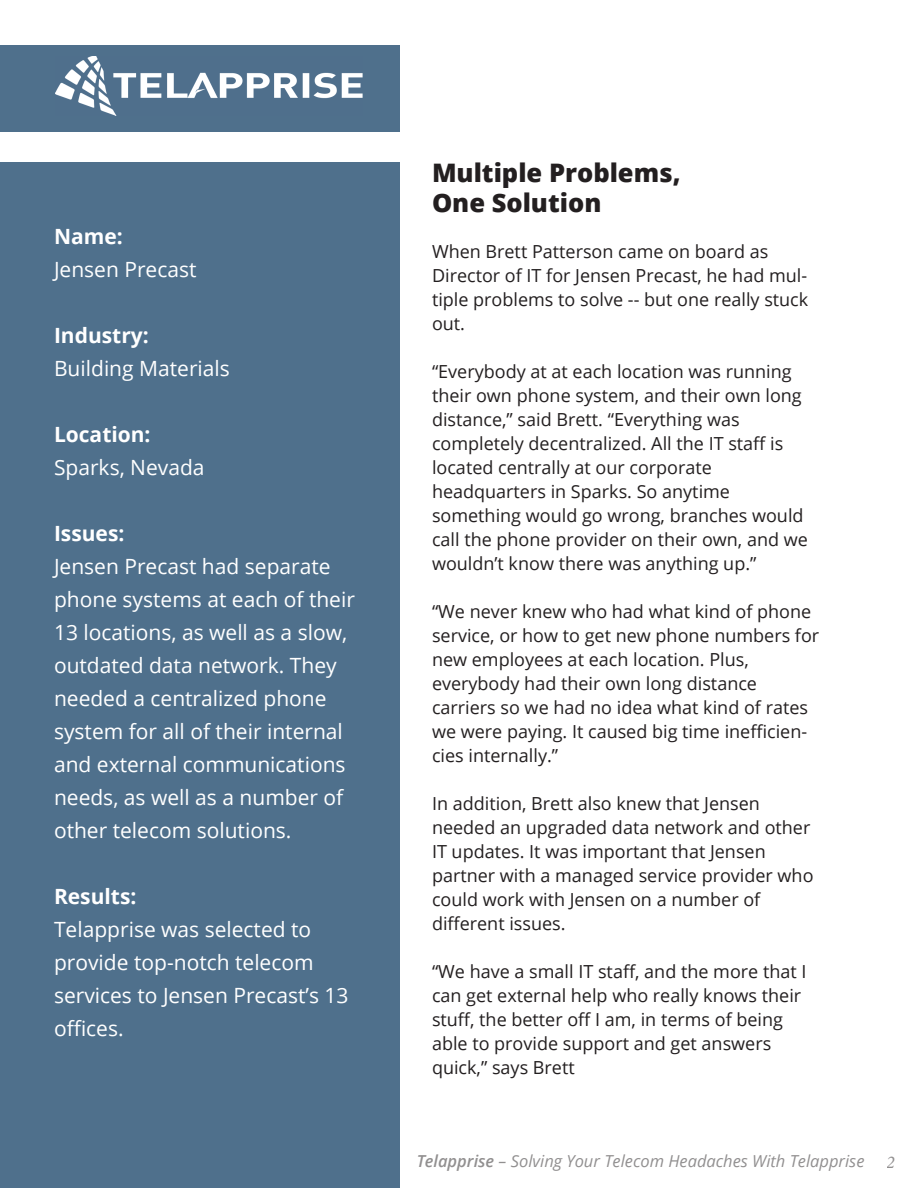
<style>
.page{position:relative;width:918px;height:1188px;background:#fff}
.page>*{position:absolute;margin:0;border:0;box-sizing:border-box;transform-origin:0 0}
.t1{font:800 25.5px "Open Sans";color:#231f20}
.t2{font:21px/33px "Open Sans";color:#fff}
.t3{font:700 21px "Open Sans";color:#fff}
.t4{font:18px/24px "Open Sans";color:#231f20}
.t5{font:italic 16.5px "Open Sans";color:#231f20}
.s1{font-weight:600}
.s2{font-family:"Minion Pro";font-size:18px}
</style>
<div class="page">
<div style="left:0;top:45px;width:400px;height:87px;background:#4f708c"></div>
<img style="left:55px;top:56px;width:308px;height:59px">
<div style="left:0;top:162px;width:400px;height:1026px;background:#4f708c"></div>
<p class="t3" style="left:54px;top:221px;width:70px">Name:</p>
<p class="t2" style="left:54px;top:252px;width:144px">Jensen Precast</p>
<p class="t3" style="left:54px;top:320px;width:96px">Industry:</p>
<p class="t2" style="left:54px;top:351px;width:177px">Building Materials</p>
<p class="t3" style="left:54px;top:419px;width:98px">Location:</p>
<p class="t2" style="left:54px;top:450px;width:152px">Sparks, Nevada</p>
<p class="t3" style="left:54px;top:518px;width:72px">Issues:</p>
<p class="t2" style="left:54px;top:549px;width:302px">Jensen Precast had separate phone systems at each of their<br>13 locations, as well as a slow, outdated data network. They needed a centralized phone system for all of their internal and external communications needs, as well as a number of other telecom solutions.</p>
<p class="t3" style="left:54px;top:881px;width:84px">Results:</p>
<p class="t2" style="left:54px;top:912px;width:296px">Telapprise was selected to provide top-notch telecom services to Jensen Precast’s 13 offices.</p>
<p class="t1" style="left:432px;top:153px;width:250px">Multiple Problems,</p>
<p class="t1" style="left:432px;top:183px;width:171px">One Solution</p>
<p class="t4" style="left:432px;top:239px;width:338px">When Brett Patterson came on board as</p>
<p class="t4" style="left:432px;top:263px;width:378px;text-align:justify">Director of IT for Jensen Precast, he had mul&shy;tiple problems to solve -- but one really stuck out.</p>
<p class="t4" style="left:432px;top:359px;width:371px">“Everybody at at each location was running their own phone system, and their own long distance,” said Brett. “Everything was</p>
<p class="t4" style="left:432px;top:431px;width:353px">completely decentralized. All the IT staff is</p>
<p class="t4" style="left:432px;top:455px;width:281px">located centrally at our corporate</p>
<p class="t4" style="left:432px;top:479px;width:300px">headquarters in Sparks. So anytime</p>
<p class="t4" style="left:432px;top:503px;width:377px">something would go wrong, branches would call the phone provider on their own, and we wouldn’t know there was anything up.”</p>
<p class="t4" style="left:432px;top:599px;width:389px">“We never knew who had what kind of phone service, or how to get new phone numbers for new employees at each location. Plus,</p>
<p class="t4" style="left:432px;top:671px;width:327px">everybody had their own long distance</p>
<p class="t4" style="left:432px;top:695px;width:378px;text-align:justify">carriers so we had no idea what kind of rates we were paying. It caused big time inefficien&shy;cies internally.”</p>
<p class="t4" style="left:432px;top:791px;width:329px">In addition, Brett also knew that Jensen</p>
<p class="t4" style="left:432px;top:815px;width:380px">needed an upgraded data network and other<br>IT updates. It was important that Jensen</p>
<p class="t4" style="left:432px;top:863px;width:383px">partner with a managed service provider who could work with Jensen on a number of</p>
<p class="t4" style="left:432px;top:911px;width:135px">different issues.</p>
<p class="t4" style="left:432px;top:959px;width:376px">“We have a small IT staff, and the more that I can get external help who really knows their stuff, the better off I am, in terms of being able to provide support and get answers quick,” says Brett</p>
<p class="t5" style="left:416px;top:1150px;width:481px"><span class="s1">Telapprise</span> – Solving Your Telecom Headaches With Telapprise <span class="s2">2</span></p>
</div>
